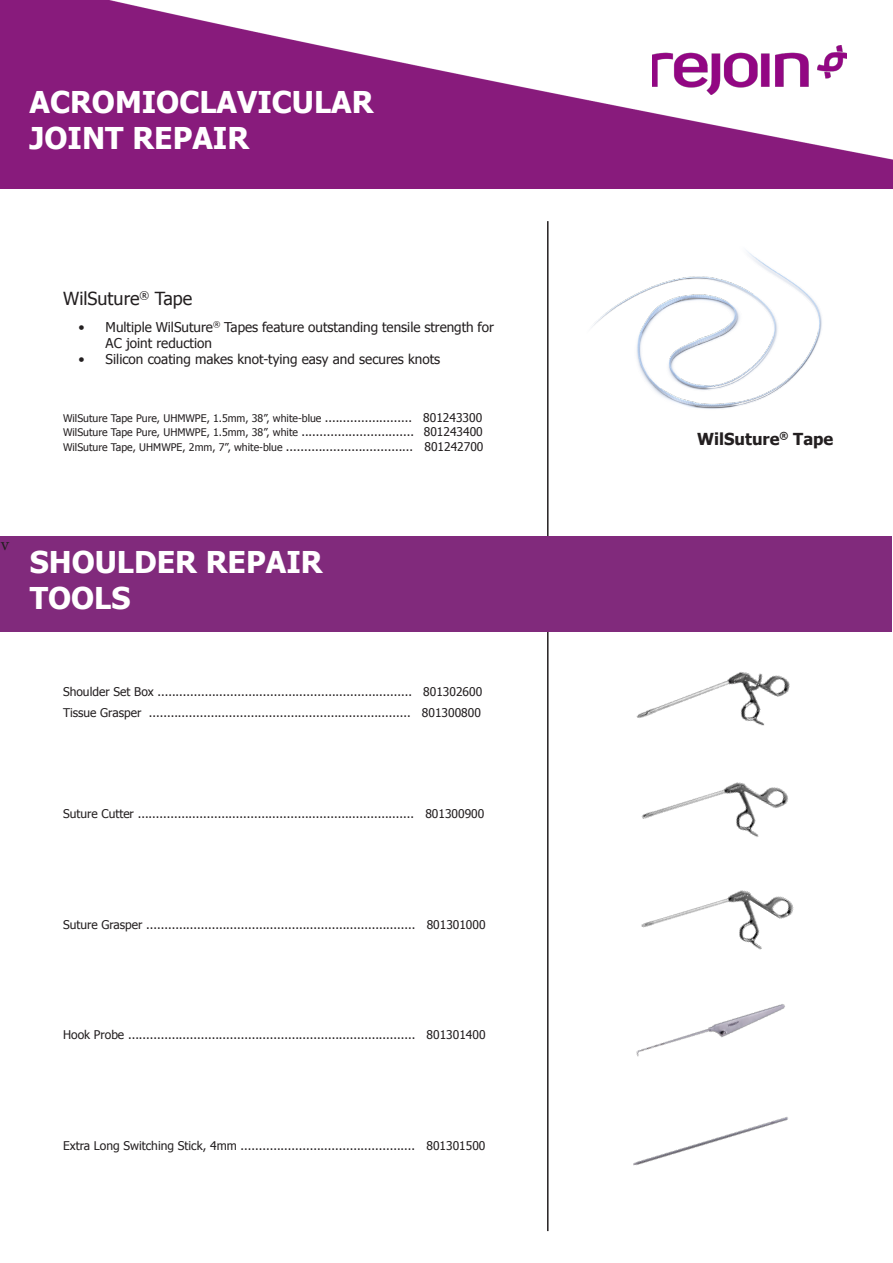
<style>
.page{position:relative;width:893px;height:1263px;background:#fff}
.page>*{position:absolute;margin:0;border:0;box-sizing:border-box;transform-origin:0 0}
.t1{font:700 30px/36px "Tahoma";color:#fff}
.t2{font:18px "Tahoma";color:#231f20}
.t3{font:18px "Minion Pro";color:#231f20}
.t4{font:700 16.5px "Tahoma";color:#231f20}
.t5{font:13.5px/16.2px "Tahoma";color:#231f20}
.t6{font:12px "Tahoma";color:#231f20}
.t7{font:10.5px "Tahoma";color:#231f20}
.s1{font-size:12px}
.s2{font-size:10.5px}
</style>
<div class="page">
<hr style="left:547px;top:221px;width:2px;height:1010px;background:#231f20">
<img style="left:0;top:0;width:893px;height:189px">
<img style="left:652px;top:45px;width:195px;height:49px">
<img style="left:636px;top:672px;width:154px;height:54px">
<img style="left:641px;top:782px;width:147px;height:55px">
<img style="left:641px;top:890px;width:153px;height:60px">
<img style="left:636px;top:1004px;width:149px;height:53px">
<img style="left:633px;top:1117px;width:155px;height:49px">
<div style="left:1px;top:536px;width:891px;height:95px;background:#812a7c"></div>
<img style="left:592px;top:250px;width:230px;height:159px">
<p class="t1" style="left:30px;top:83px;width:345px">ACROMIOCLAVICULAR<br>JOINT REPAIR</p>
<p class="t2" style="left:63px;top:286px;width:131px">WilSuture<sup>®</sup> Tape</p>
<p class="t5" style="left:106px;top:318px;width:390px;text-indent:-27px">• Multiple WilSuture<sup>®</sup> Tapes feature outstanding tensile strength for<br>AC joint reduction</p>
<p class="t5" style="left:79px;top:351px;width:363px">• Silicon coating makes knot-tying easy and secures knots</p>
<p class="t7" style="left:63px;top:411px;width:421px">WilSuture Tape Pure, UHMWPE, 1.5mm, 38”, white-blue <span class="s1">........................ 801243300</span></p>
<p class="t7" style="left:63px;top:425px;width:421px">WilSuture Tape Pure, UHMWPE, 1.5mm, 38”, white <span class="s1">............................... 801243400</span></p>
<p class="t6" style="left:63px;top:438px;width:422px"><span class="s2">WilSuture Tape, UHMWPE, 2mm, 7”, white-blue</span> ................................... 801242700</p>
<p class="t3" style="left:1px;top:532px;width:10px">v</p>
<p class="t1" style="left:30px;top:542px;width:294px">SHOULDER REPAIR</p>
<p class="t1" style="left:30px;top:578px;width:102px">TOOLS</p>
<p class="t6" style="left:63px;top:684px;width:421px">Shoulder Set Box ...................................................................... 801302600</p>
<p class="t6" style="left:63px;top:705px;width:419px">Tissue Grasper ........................................................................ 801300800</p>
<p class="t6" style="left:63px;top:805px;width:423px">Suture Cutter ............................................................................ 801300900</p>
<p class="t6" style="left:63px;top:916px;width:424px">Suture Grasper .......................................................................... 801301000</p>
<p class="t6" style="left:63px;top:1027px;width:424px">Hook Probe ............................................................................... 801301400</p>
<p class="t6" style="left:63px;top:1138px;width:424px">Extra Long Switching Stick, 4mm ................................................ 801301500</p>
<p class="t4" style="left:697px;top:427px;width:138px">WilSuture<sup>®</sup> Tape</p>
</div>
